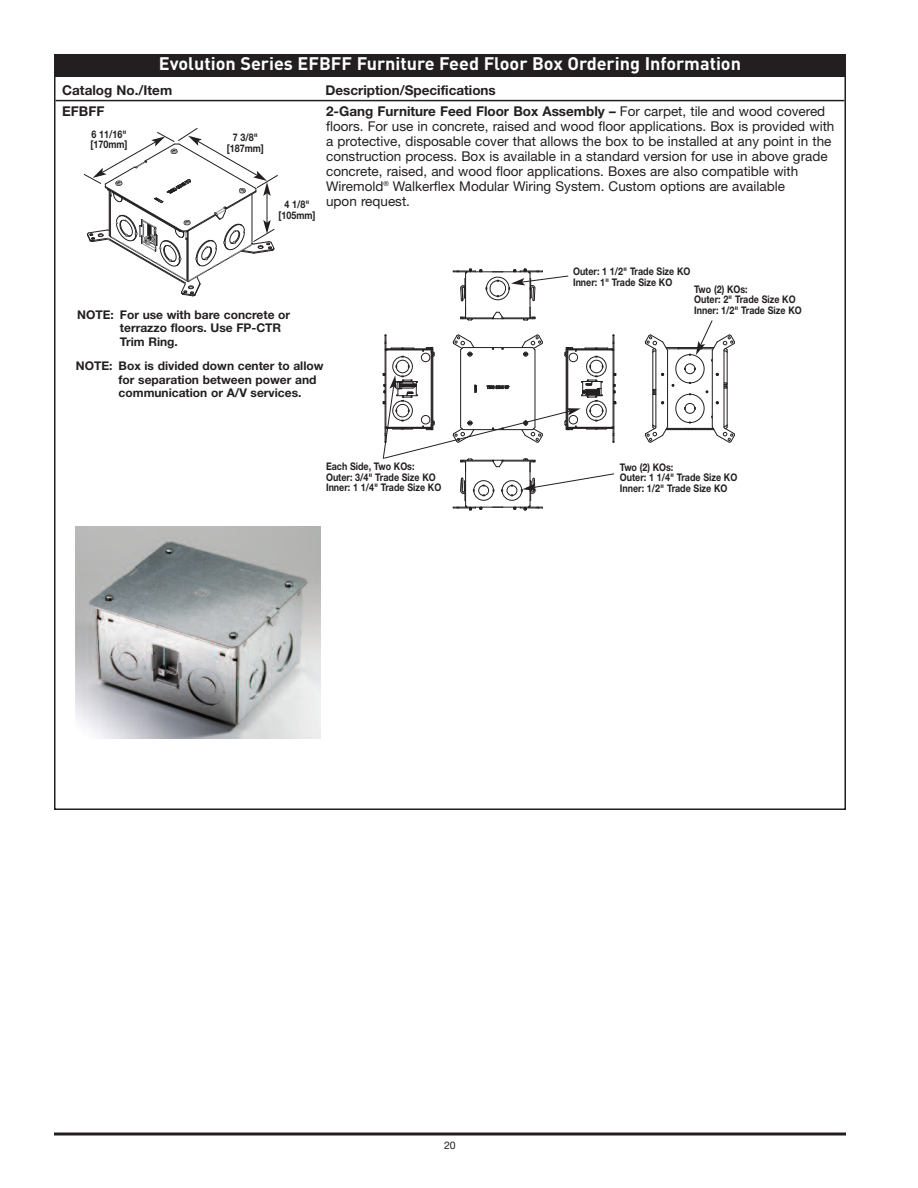
<style>
.page{position:relative;width:918px;height:1188px;background:#fff}
.page>*{position:absolute;margin:0;border:0;box-sizing:border-box;transform-origin:0 0}
.t1{font:700 18px "DIN Pro";color:#fff}
.t2{font:13.5px/15px "Helvetica Neue";color:#231f20}
.t3{font:700 13.5px "Helvetica Neue";color:#231f20}
.t4{font:700 12px/13.5px "Helvetica Neue";color:#231f20}
.t5{font:700 10.5px/10.5px "Helvetica Neue";color:#231f20;scale:.85 1}
.t6{font:10.5px "Helvetica Neue";color:#231f20}
.s1{font-weight:700}
</style>
<div class="page">
<svg style="left:54px;top:1132px;width:792px;height:4px;background:#595657"></svg>
<hr style="left:56px;top:100px;width:788px;height:1px;background:#231f20">
<div style="left:54px;top:54px;width:792px;height:23px;background:#231f20"></div>
<svg style="left:453px;top:269px;width:116px;height:52px"></svg>
<svg style="left:644px;top:320px;width:91px;height:123px"></svg>
<svg style="left:382px;top:334px;width:234px;height:176px"></svg>
<svg style="left:83px;top:128px;width:195px;height:168px"></svg>
<img style="left:76px;top:526px;width:245px;height:213px">
<h1 class="t1" style="left:159px;top:57px;width:584px">Evolution Series EFBFF Furniture Feed Floor Box Ordering Information</h1>
<p class="t3" style="left:62px;top:85px;width:112px">Catalog No./Item</p>
<p class="t3" style="left:325px;top:85px;width:172px">Description/Specifications</p>
<p class="t3" style="left:62px;top:107px;width:44px">EFBFF</p>
<p class="t2" style="left:326px;top:105px;width:510px"><span class="s1">2-Gang Furniture Feed Floor Box Assembly –</span> For carpet, tile and wood covered floors. For use in concrete, raised and wood floor applications. Box is provided with a protective, disposable cover that allows the box to be installed at any point in the construction process. Box is available in a standard version for use in above grade concrete, raised, and wood floor applications. Boxes are also compatible with Wiremold<sup>®</sup> Walkerflex Modular Wiring System. Custom options are available<br>upon request.</p>
<p class="t5" style="left:91px;top:130px;width:45px">6 11/16" [170mm]</p>
<p class="t5" style="left:227px;top:133px;width:45px;text-align:center">7 3/8" [187mm]</p>
<p class="t5" style="left:279px;top:200px;width:45px;text-align:center">4 1/8" [105mm]</p>
<p class="t4" style="left:120px;top:309px;width:172px;text-indent:-43px">NOTE: For use with bare concrete or terrazzo floors. Use FP-CTR<br>Trim Ring.</p>
<p class="t4" style="left:119px;top:360px;width:206px;text-indent:-43px">NOTE: Box is divided down center to allow for separation between power and communication or A/V services.</p>
<p class="t5" style="left:326px;top:462px;width:137px">Each Side, Two KOs:<br>Outer: 3/4" Trade Size KO<br>Inner: 1 1/4" Trade Size KO</p>
<p class="t5" style="left:573px;top:267px;width:140px">Outer: 1 1/2" Trade Size KO<br>Inner: 1" Trade Size KO</p>
<p class="t5" style="left:694px;top:285px;width:128px">Two (2) KOs:<br>Outer: 2" Trade Size KO<br>Inner: 1/2" Trade Size KO</p>
<p class="t5" style="left:620px;top:463px;width:140px">Two (2) KOs:<br>Outer: 1 1/4" Trade Size KO<br>Inner: 1/2" Trade Size KO</p>
<p class="t6" style="left:444px;top:1141px;width:13px">20</p>
</div>
